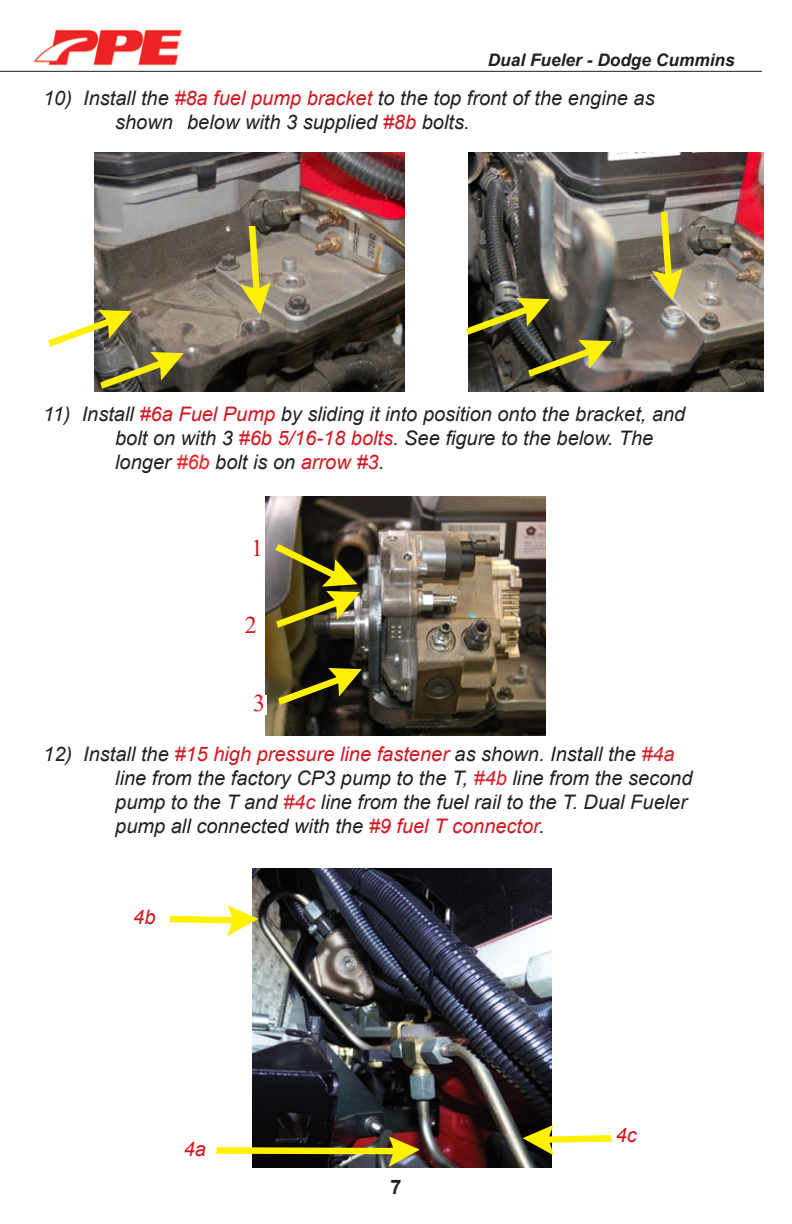
<style>
.page{position:relative;width:792px;height:1224px;background:#fff}
.page>*{position:absolute;margin:0;border:0;box-sizing:border-box;transform-origin:0 0}
.t1{font:24px "Times New Roman";color:#d2161e}
.t2{font:italic 20px "Arial";color:#231f20}
.t3{font:italic 20px "Arial";color:#d2161e}
.t4{font:700 20px "Arial";color:#231f20}
.t5{font:italic 700 17.2px "Arial";color:#231f20}
.s1{color:#d2161e}
.s2{color:#ee2123}
.s3{color:#d1232a}
</style>
<div class="page">
<hr style="left:0;top:71px;width:762px;height:1px;background:#231f20">
<img style="left:265px;top:496px;width:280px;height:240px">
<img style="left:94px;top:152px;width:310px;height:240px">
<img style="left:468px;top:152px;width:295px;height:240px">
<svg style="left:48px;top:309px;width:138px;height:81px"></svg>
<svg style="left:238px;top:225px;width:34px;height:92px;background:#a99e58"></svg>
<svg style="left:466px;top:297px;width:148px;height:81px;background:#5b5735"></svg>
<svg style="left:650px;top:211px;width:34px;height:92px;background:#a29855"></svg>
<svg style="left:277px;top:667px;width:87px;height:39px;background:#564f0e"></svg>
<img style="left:274px;top:543px;width:88px;height:86px">
<div style="left:253px;top:695px;width:13px;height:20px;background:#fff"></div>
<img style="left:253px;top:869px;width:299px;height:299px">
<svg style="left:169px;top:904px;width:92px;height:34px"></svg>
<svg style="left:520px;top:1123px;width:92px;height:35px"></svg>
<img style="left:216px;top:1136px;width:204px;height:31px">
<img style="left:33px;top:29px;width:149px;height:37px">
<p class="t5" style="left:488px;top:48px;width:249px">Dual Fueler - Dodge Cummins</p>
<p class="t2" style="left:43px;top:85px;width:613px">10) Install the <span class="s1">#8a fuel pump bracket</span> to the top front of the engine as</p>
<p class="t2" style="left:115px;top:109px;width:356px">shown below with 3 supplied <span class="s1">#8b</span> bolts.</p>
<p class="t2" style="left:43px;top:401px;width:644px">11) Install <span class="s1">#6a Fuel Pump</span> by sliding it into position onto the bracket, and</p>
<p class="t2" style="left:115px;top:425px;width:540px">bolt on with 3 <span class="s1">#6b 5/16-18 bolts</span>. See figure to the below. The</p>
<p class="t2" style="left:115px;top:449px;width:271px">longer <span class="s2">#6b</span> bolt is on <span class="s1">arrow #3</span>.</p>
<p class="t1" style="left:251px;top:531px;width:13px">1</p>
<p class="t1" style="left:245px;top:608px;width:14px">2</p>
<p class="t1" style="left:253px;top:687px;width:13px">3</p>
<p class="t2" style="left:43px;top:741px;width:633px">12) Install the <span class="s1">#15 high pressure line fastener</span> as shown. Install the <span class="s3">#4a</span></p>
<p class="t2" style="left:115px;top:765px;width:579px">line from the factory CP3 pump to the T, <span class="s3">#4b</span> line from the second</p>
<p class="t2" style="left:115px;top:789px;width:573px">pump to the T and <span class="s3">#4c</span> line from the fuel rail to the T. Dual Fueler</p>
<p class="t2" style="left:115px;top:813px;width:431px">pump all connected with the <span class="s1">#9 fuel T connector</span>.</p>
<p class="t3" style="left:133px;top:904px;width:24px">4b</p>
<p class="t3" style="left:184px;top:1136px;width:24px">4a</p>
<p class="t4" style="left:390px;top:1173px;width:13px">7</p>
<p class="t3" style="left:616px;top:1122px;width:23px">4c</p>
</div>
